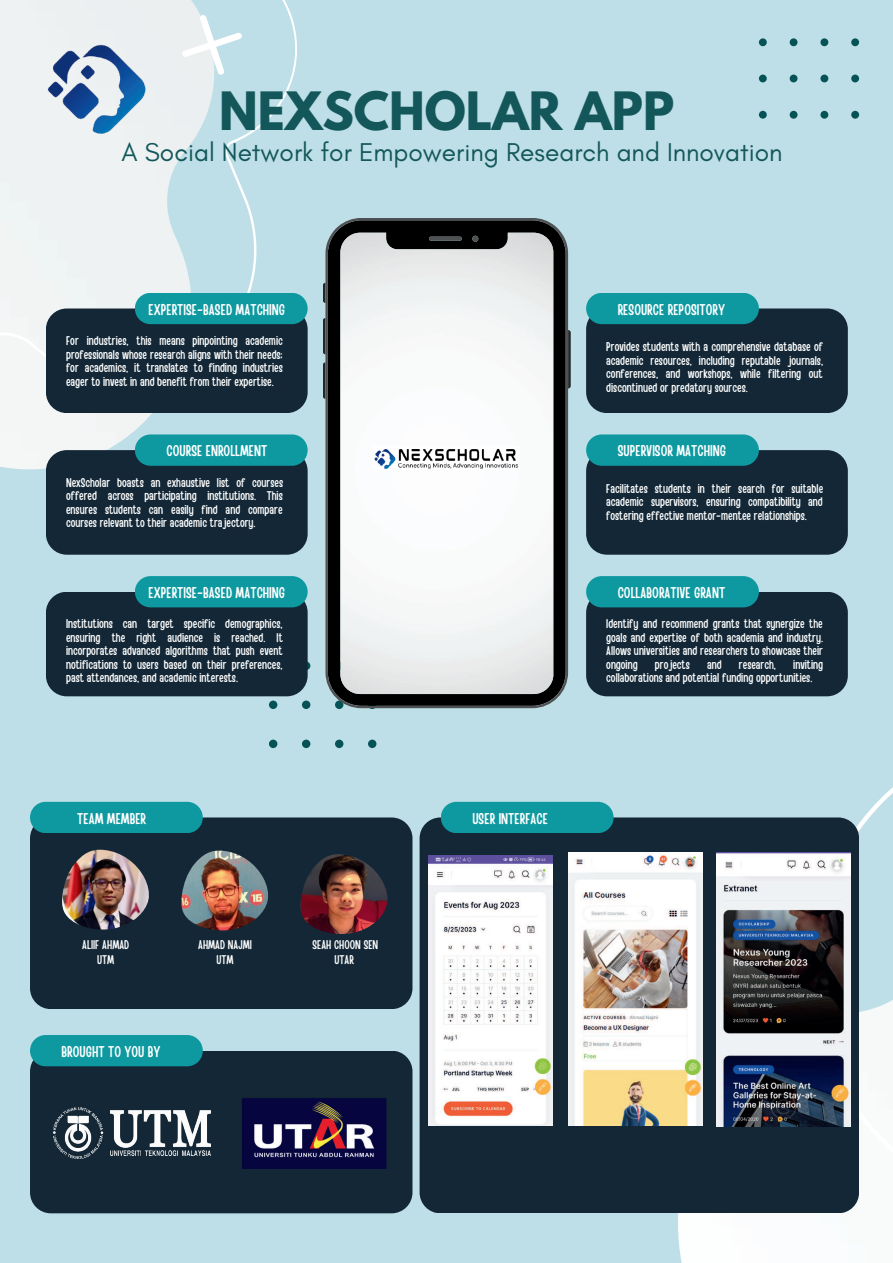
<style>
.page{position:relative;width:893px;height:1263px;background:#bedfe7}
.page>*{position:absolute;margin:0;border:0;box-sizing:border-box;transform-origin:0 0}
.t1{font:700 46.8px "League Spartan";color:#13575a}
.t2{font:26.25px "Glacial Indifference";color:#13575a}
.t3{font:15.52px "Handy Casual Condensed";color:#fff}
.t4{font:12.52px/13.5px "Handy Casual Condensed";color:#fafbfb;text-align:justify}
</style>
<div class="page">
<img style="left:656px;top:696px;width:237px;height:567px">
<svg style="left:801px;top:539px;width:92px;height:698px"></svg>
<img style="left:0;top:404px;width:152px;height:66px">
<svg style="left:0;top:0;width:306px;height:404px;fill:#edf0f1"></svg>
<svg style="left:182px;top:15px;width:60px;height:60px"></svg>
<svg style="left:759px;top:38px;width:100px;height:81px"></svg>
<svg style="left:269px;top:662px;width:107px;height:87px"></svg>
<svg style="left:323px;top:283px;width:2px;height:20px"></svg>
<svg style="left:323px;top:318px;width:2px;height:36px"></svg>
<svg style="left:323px;top:362px;width:2px;height:37px"></svg>
<svg style="left:568px;top:330px;width:3px;height:58px"></svg>
<svg style="left:325px;top:218px;width:243px;height:490px;background:#c7c9c9"></svg>
<img style="left:373px;top:447px;width:146px;height:23px">
<div style="left:586px;top:308px;width:262px;height:105px;background:#132736;border-radius:21px"></div>
<div style="left:586px;top:293px;width:173px;height:31px;background:#0e99a0;border-radius:16px"></div>
<div style="left:586px;top:450px;width:262px;height:105px;background:#132736;border-radius:21px"></div>
<div style="left:586px;top:434px;width:173px;height:32px;background:#0e99a0;border-radius:16px"></div>
<div style="left:586px;top:592px;width:262px;height:104px;background:#132736;border-radius:21px"></div>
<div style="left:586px;top:576px;width:173px;height:31px;background:#0e99a0;border-radius:16px"></div>
<div style="left:46px;top:308px;width:262px;height:105px;background:#132736;border-radius:21px"></div>
<div style="left:135px;top:293px;width:173px;height:31px;background:#0e99a0;border-radius:16px"></div>
<div style="left:46px;top:450px;width:262px;height:105px;background:#132736;border-radius:21px"></div>
<div style="left:135px;top:434px;width:173px;height:32px;background:#0e99a0;border-radius:16px"></div>
<div style="left:46px;top:592px;width:262px;height:104px;background:#132736;border-radius:21px"></div>
<div style="left:135px;top:576px;width:173px;height:31px;background:#0e99a0;border-radius:16px"></div>
<img style="left:46px;top:38px;width:102px;height:102px">
<div style="left:419px;top:817px;width:440px;height:396px;background:#132736;border-radius:21px"></div>
<div style="left:441px;top:802px;width:172px;height:31px;background:#0e99a0;border-radius:16px"></div>
<div style="left:30px;top:817px;width:382px;height:192px;background:#132736;border-radius:21px"></div>
<div style="left:30px;top:802px;width:173px;height:31px;background:#0e99a0;border-radius:16px"></div>
<div style="left:30px;top:1051px;width:382px;height:162px;background:#132736;border-radius:21px"></div>
<div style="left:30px;top:1035px;width:173px;height:31px;background:#0e99a0;border-radius:16px"></div>
<img style="left:242px;top:1098px;width:145px;height:70px">
<img style="left:53px;top:1107px;width:158px;height:51px">
<img style="left:62px;top:849px;width:87px;height:81px">
<img style="left:181px;top:850px;width:87px;height:81px">
<img style="left:300px;top:854px;width:87px;height:80px">
<img style="left:428px;top:856px;width:124px;height:270px">
<img style="left:568px;top:853px;width:134px;height:273px">
<img style="left:717px;top:852px;width:134px;height:274px">
<h1 class="t1" style="left:219px;top:74px;width:456px">NEXSCHOLAR APP</h1>
<h2 class="t2" style="left:122px;top:137px;width:662px">A Social Network for Empowering Research and Innovation</h2>
<p class="t3" style="left:148px;top:300px;width:138px">EXPERTISE-BASED MATCHING</p>
<p class="t4" style="left:66px;top:335px;width:218px">For industries, this means pinpointing academic professionals whose research aligns with their needs; for academics, it translates to finding industries eager to invest in and benefit from their expertise.</p>
<p class="t3" style="left:167px;top:441px;width:102px">COURSE ENROLLMENT</p>
<p class="t4" style="left:66px;top:476px;width:218px">NexScholar boasts an exhaustive list of courses offered across participating institutions. This ensures students can easily find and compare courses relevant to their academic trajectory.</p>
<p class="t3" style="left:148px;top:583px;width:138px">EXPERTISE-BASED MATCHING</p>
<p class="t4" style="left:66px;top:618px;width:218px">Institutions can target specific demographics, ensuring the right audience is reached. It incorporates advanced algorithms that push event notifications to users based on their preferences, past attendances, and academic interests.</p>
<p class="t3" style="left:77px;top:809px;width:70px">TEAM MEMBER</p>
<p class="t4" style="left:82px;top:938px;width:49px;line-height:14.8px;text-align:center">ALIIF AHMAD<br>UTM</p>
<p class="t4" style="left:198px;top:939px;width:55px">AHMAD NAJMI</p>
<p class="t4" style="left:312px;top:939px;width:67px">SEAH CHOON SEN</p>
<p class="t4" style="left:216px;top:953px;width:19px">UTM</p>
<p class="t4" style="left:334px;top:953px;width:21px">UTAR</p>
<p class="t3" style="left:62px;top:1042px;width:100px">BROUGHT TO YOU BY</p>
<p class="t3" style="left:472px;top:809px;width:77px">USER INTERFACE</p>
<p class="t3" style="left:617px;top:300px;width:109px">RESOURCE REPOSITORY</p>
<p class="t4" style="left:606px;top:340px;width:218px">Provides students with a comprehensive database of academic resources, including reputable journals, conferences, and workshops, while filtering out discontinued or predatory sources.</p>
<p class="t3" style="left:617px;top:441px;width:110px">SUPERVISOR MATCHING</p>
<p class="t4" style="left:606px;top:482px;width:218px">Facilitates students in their search for suitable academic supervisors, ensuring compatibility and fostering effective mentor-mentee relationships.</p>
<p class="t3" style="left:617px;top:583px;width:109px">COLLABORATIVE GRANT</p>
<p class="t4" style="left:606px;top:618px;width:218px">Identify and recommend grants that synergize the goals and expertise of both academia and industry.<br>Allows universities and researchers to showcase their ongoing</p>
<p class="t4" style="left:606px;top:658px;width:218px;text-indent:187px">inviting collaborations and potential funding opportunities.</p>
<p class="t4" style="left:655px;top:658px;width:37px">projects</p>
<p class="t4" style="left:707px;top:658px;width:16px">and</p>
<p class="t4" style="left:739px;top:658px;width:39px">research,</p>
</div>
